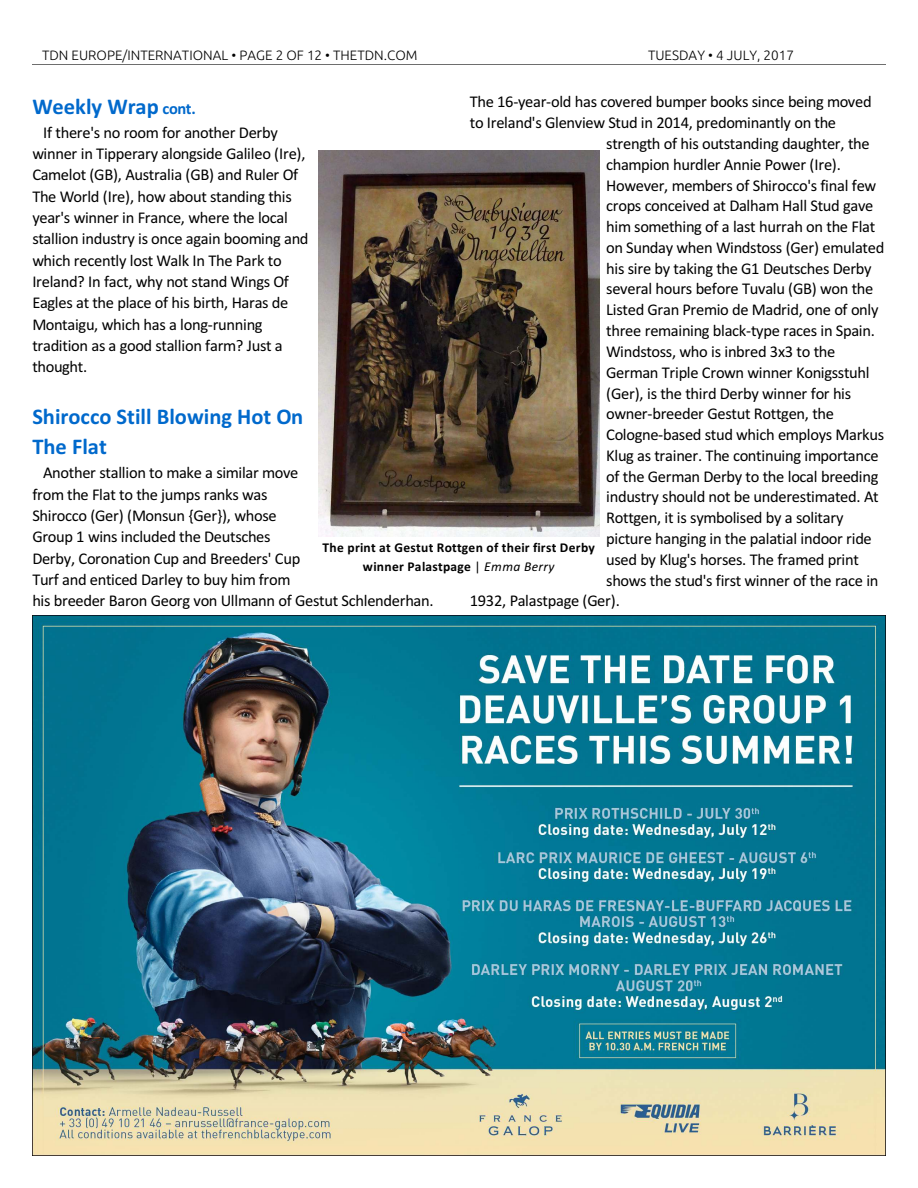
<style>
.page{position:relative;width:918px;height:1188px;background:#fff}
.page>*{position:absolute;margin:0;border:0;box-sizing:border-box;transform-origin:0 0}
.t1{font:700 22.5px/30.3px "Calibri";color:#0069cc}
.t2{font:16.5px/21.3px "Calibri";letter-spacing:-.02em;color:#000}
.t3{font:700 13.5px/18.9px "Calibri";letter-spacing:.025em;color:#000;text-align:center}
.t4{font:300 13.5px "Ubuntu";color:#000}
.s1{font-size:16.5px}
.s2{font-weight:400}
.s3{font-weight:400;font-style:italic}
</style>
<div class="page">
<hr style="left:32px;top:64px;width:853px;height:1px;background:#6e6e6e">
<img style="left:32px;top:616px;width:854px;height:540px">
<img style="left:319px;top:150px;width:281px;height:387px">
<p class="t4" style="left:42px;top:49px;width:377px">TDN EUROPE/INTERNATIONAL • PAGE 2 OF 12 • THETDN.COM</p>
<p class="t4" style="left:648px;top:49px;width:148px">TUESDAY • 4 JULY, 2017</p>
<h1 class="t1" style="left:32px;top:93px;width:165px">Weekly Wrap <span class="s1">cont.</span></h1>
<p class="t2" style="left:32px;top:123px;width:278px;text-indent:11px">If there's no room for another Derby winner in Tipperary alongside Galileo (Ire), Camelot (GB), Australia (GB) and Ruler Of The World (Ire), how about standing this year's winner in France, where the local stallion industry is once again booming and which recently lost Walk In The Park to Ireland? In fact, why not stand Wings Of Eagles at the place of his birth, Haras de Montaigu, which has a long-running tradition as a good stallion farm? Just a thought.</p>
<h1 class="t1" style="left:32px;top:403px;width:272px">Shirocco Still Blowing Hot On<br>The Flat</h1>
<p class="t2" style="left:32px;top:463px;width:403px;text-indent:11px">Another stallion to make a similar move<br>from the Flat to the jumps ranks was<br>Shirocco (Ger) (Monsun {Ger}), whose<br>Group 1 wins included the Deutsches<br>Derby, Coronation Cup and Breeders' Cup<br>Turf and enticed Darley to buy him from<br>his breeder Baron Georg von Ullmann of Gestut Schlenderhan.</p>
<p class="t2" style="left:470px;top:93px;width:403px">The 16-year-old has covered bumper books since being moved</p>
<p class="t2" style="left:470px;top:113px;width:368px">to Ireland's Glenview Stud in 2014, predominantly on the</p>
<p class="t2" style="left:606px;top:134px;width:265px">strength of his outstanding daughter, the</p>
<p class="t2" style="left:606px;top:155px;width:236px">champion hurdler Annie Power (Ire).</p>
<p class="t2" style="left:606px;top:176px;width:272px">However, members of Shirocco's final few</p>
<p class="t2" style="left:606px;top:197px;width:269px">crops conceived at Dalham Hall Stud gave</p>
<p class="t2" style="left:606px;top:217px;width:271px">him something of a last hurrah on the Flat</p>
<p class="t2" style="left:606px;top:238px;width:280px">on Sunday when Windstoss (Ger) emulated</p>
<p class="t2" style="left:606px;top:259px;width:267px">his sire by taking the G1 Deutsches Derby</p>
<p class="t2" style="left:606px;top:280px;width:269px">several hours before Tuvalu (GB) won the</p>
<p class="t2" style="left:606px;top:301px;width:274px">Listed Gran Premio de Madrid, one of only</p>
<p class="t2" style="left:606px;top:321px;width:270px">three remaining black-type races in Spain.</p>
<p class="t2" style="left:606px;top:342px;width:231px">Windstoss, who is inbred 3x3 to the</p>
<p class="t2" style="left:606px;top:363px;width:265px">German Triple Crown winner Konigsstuhl</p>
<p class="t2" style="left:606px;top:384px;width:247px">(Ger), is the third Derby winner for his</p>
<p class="t2" style="left:606px;top:404px;width:229px">owner-breeder Gestut Rottgen, the</p>
<p class="t2" style="left:606px;top:425px;width:279px">Cologne-based stud which employs Markus</p>
<p class="t2" style="left:606px;top:446px;width:274px">Klug as trainer. The continuing importance</p>
<p class="t2" style="left:606px;top:467px;width:274px">of the German Derby to the local breeding</p>
<p class="t2" style="left:606px;top:488px;width:274px">industry should not be underestimated. At</p>
<p class="t2" style="left:606px;top:508px;width:239px">Rottgen, it is symbolised by a solitary</p>
<p class="t2" style="left:606px;top:529px;width:267px">picture hanging in the palatial indoor ride</p>
<p class="t2" style="left:606px;top:550px;width:254px">used by Klug's horses. The framed print</p>
<p class="t2" style="left:606px;top:571px;width:274px">shows the stud's first winner of the race in</p>
<p class="t2" style="left:470px;top:592px;width:152px">1932, Palastpage (Ger).</p>
<p class="t3" style="left:323px;top:539px;width:274px">The print at Gestut Rottgen of their first Derby winner Palastpage <span class="s2">|</span> <span class="s3">Emma Berry</span></p>
</div>
